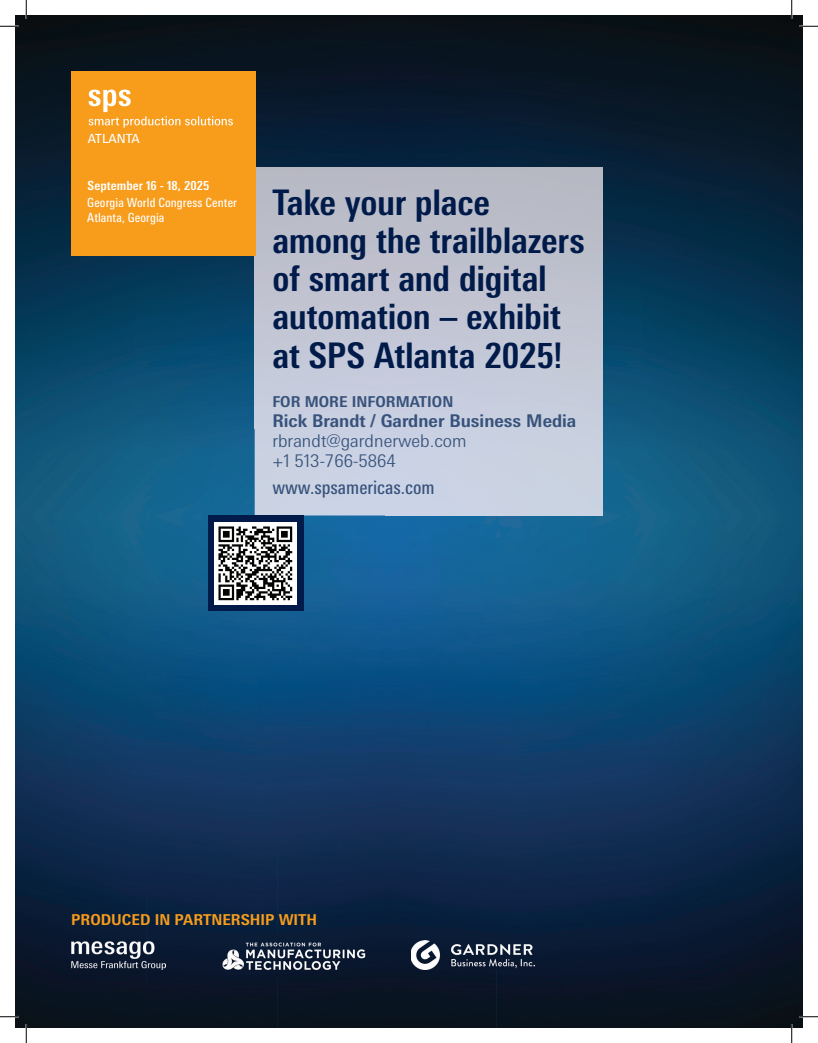
<style>
.page{position:relative;width:818px;height:1043px;background:#fff}
.page>*{position:absolute;margin:0;border:0;box-sizing:border-box;transform-origin:0 0}
.t1{font:700 condensed 35.25px/38.2px "Messe Univers";letter-spacing:-.01em;color:#001b4a}
.t2{font:condensed 18.75px "Messe Univers";color:#37527b}
.t3{font:300 17.5px/20px "Messe Univers";color:#37527b}
.t4{font:700 17.5px "Messe Univers";color:#37527b}
.t5{font:700 15px "Messe Univers";color:#f89c1c}
.t6{font:700 15px "Messe Univers";color:#37527b}
.t7{font:condensed 12.62px/15.4px "Messe Univers";letter-spacing:.005em;color:#fff}
.t8{font:700 condensed 12.62px "Messe Univers";letter-spacing:.01em;color:#fff}
.t9{font:12.62px "Messe Univers";letter-spacing:.005em;color:#fff}
</style>
<div class="page">
<img style="left:15px;top:15px;width:787px;height:88px">
<img style="left:15px;top:103px;width:262px;height:88px">
<img style="left:277px;top:103px;width:263px;height:64px">
<img style="left:540px;top:103px;width:262px;height:88px">
<img style="left:15px;top:191px;width:240px;height:352px">
<img style="left:602px;top:191px;width:113px;height:264px">
<img style="left:715px;top:191px;width:87px;height:792px">
<img style="left:584px;top:455px;width:131px;height:528px">
<img style="left:303px;top:515px;width:237px;height:72px">
<img style="left:540px;top:515px;width:44px;height:513px">
<img style="left:15px;top:543px;width:131px;height:485px">
<img style="left:146px;top:543px;width:88px;height:132px">
<img style="left:234px;top:587px;width:262px;height:88px">
<img style="left:496px;top:587px;width:44px;height:441px">
<img style="left:146px;top:675px;width:350px;height:353px">
<div style="left:584px;top:983px;width:218px;height:45px;background:#09131e"></div>
<img style="left:71px;top:941px;width:94px;height:28px">
<img style="left:411px;top:940px;width:123px;height:29px">
<img style="left:208px;top:932px;width:169px;height:45px">
<img style="left:255px;top:167px;width:347px;height:348px">
<div style="left:71px;top:71px;width:184px;height:184px;background:#f89c1c"></div>
<svg style="left:88px;top:90px;width:145px;height:38px"></svg>
<div style="left:208px;top:515px;width:95px;height:96px;background:#001b4a"></div>
<img style="left:215px;top:522px;width:81px;height:82px">
<svg style="left:0;top:25px;width:19px;height:2px"></svg>
<svg style="left:799px;top:25px;width:19px;height:2px"></svg>
<svg style="left:0;top:1015px;width:19px;height:2px"></svg>
<svg style="left:799px;top:1015px;width:19px;height:2px"></svg>
<svg style="left:25px;top:0;width:2px;height:19px"></svg>
<svg style="left:25px;top:1024px;width:2px;height:18px"></svg>
<svg style="left:790px;top:0;width:2px;height:19px"></svg>
<svg style="left:790px;top:1024px;width:2px;height:18px"></svg>
<p class="t9" style="left:88px;top:130px;width:53px">ATLANTA</p>
<p class="t8" style="left:87px;top:178px;width:123px">September 16 - 18, 2025</p>
<p class="t7" style="left:87px;top:194px;width:151px">Georgia World Congress Center<br>Atlanta, Georgia</p>
<p class="t1" style="left:272px;top:182px;width:314px">Take your place among the trailblazers of smart and digital automation – exhibit at SPS Atlanta 2025!</p>
<p class="t6" style="left:272px;top:393px;width:182px">FOR MORE INFORMATION</p>
<p class="t4" style="left:272px;top:410px;width:305px">Rick Brandt / Gardner Business Media</p>
<p class="t3" style="left:272px;top:431px;width:196px">rbrandt@gardnerweb.com +1 513-766-5864</p>
<p class="t2" style="left:272px;top:475px;width:164px">www.spsamericas.com</p>
<p class="t5" style="left:71px;top:910px;width:247px">PRODUCED IN PARTNERSHIP WITH</p>
</div>
